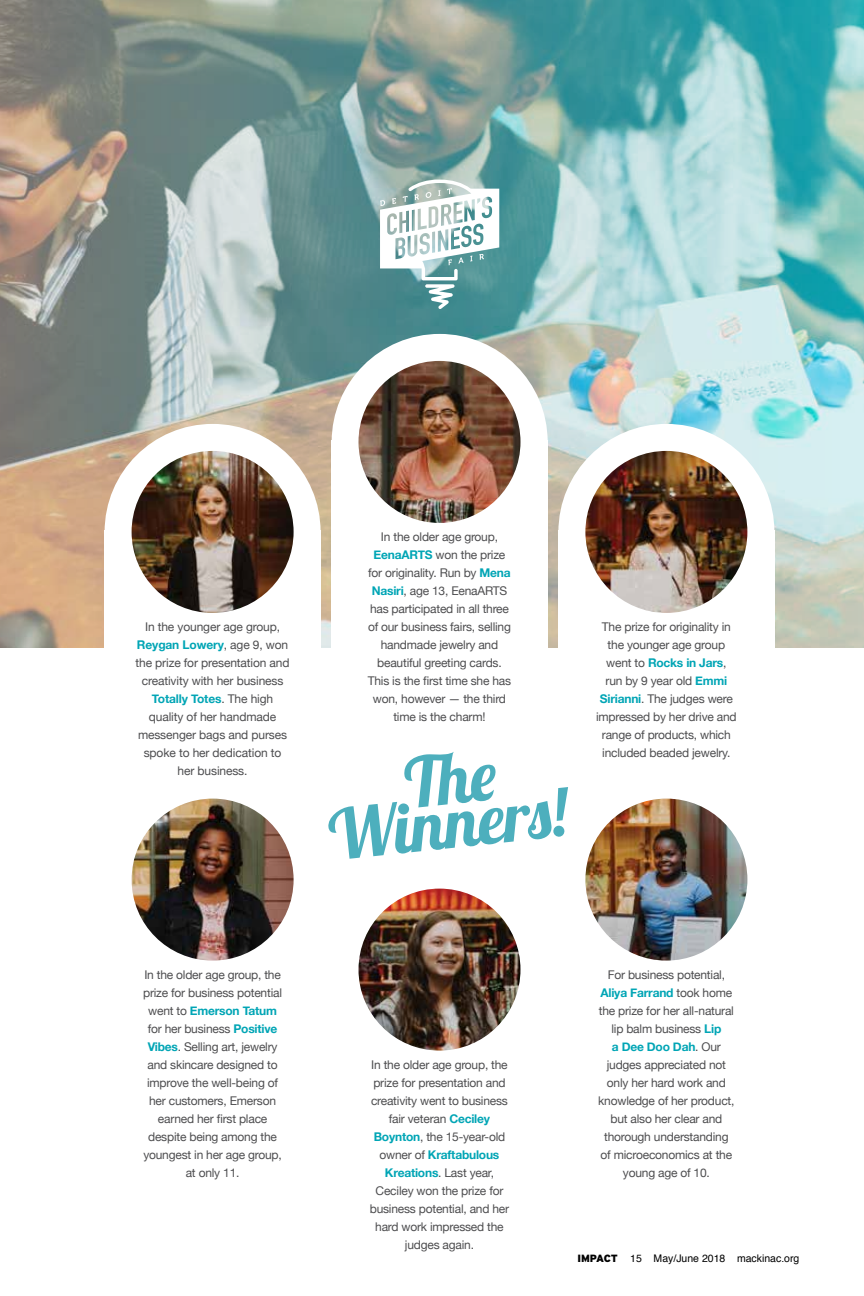
<style>
.page{position:relative;width:864px;height:1296px;background:#fff}
.page>*{position:absolute;margin:0;border:0;box-sizing:border-box;transform-origin:0 0}
.t1{font:69.3px "Lobster 1.4";color:#4dafbd}
.t2{font:12px/18px "Helvetica Neue";letter-spacing:-.015em;color:#4d4d4f;text-align:center}
.t3{font:10.5px "Helvetica";color:#000}
.s1{font-weight:700;color:#00a5b5}
.s2{font-family:"Interstate";font-weight:900}
</style>
<div class="page">
<img style="left:0;top:0;width:864px;height:648px">
<img style="left:585px;top:451px;width:162px;height:162px;border-radius:81px">
<img style="left:585px;top:799px;width:162px;height:162px;border-radius:81px">
<img style="left:132px;top:451px;width:162px;height:162px;border-radius:81px">
<img style="left:132px;top:799px;width:162px;height:162px;border-radius:81px">
<img style="left:358px;top:361px;width:162px;height:162px;border-radius:81px">
<img style="left:358px;top:889px;width:162px;height:162px;border-radius:81px">
<p class="t2" style="left:136px;top:618px;width:156px">In the younger age group,<br><span class="s1">Reygan Lowery</span>, age 9, won the prize for presentation and creativity with her business<br><span class="s1">Totally Totes</span>. The high quality of her handmade messenger bags and purses spoke to her dedication to her business.</p>
<p class="t2" style="left:368px;top:528px;width:145px">In the older age group,<br><span class="s1">EenaARTS</span> won the prize for originality. Run by <span class="s1">Mena<br>Nasiri</span>, age 13, EenaARTS has participated in all three of our business fairs, selling handmade jewelry and beautiful greeting cards.<br>This is the first time she has won, however — the third time is the charm!</p>
<h1 class="t1" style="left:324px;top:792px;width:241px;rotate:-6deg">Winners!</h1>
<p class="t2" style="left:596px;top:618px;width:142px">The prize for originality in the younger age group went to <span class="s1">Rocks in Jars</span>,<br>run by 9 year old <span class="s1">Emmi<br>Sirianni</span>. The judges were impressed by her drive and range of products, which included beaded jewelry.</p>
<p class="t2" style="left:143px;top:966px;width:140px">In the older age group, the prize for business potential went to <span class="s1">Emerson Tatum </span>for her business <span class="s1">Positive<br>Vibes</span>. Selling art, jewelry and skincare designed to improve the well-being of her customers, Emerson earned her first place despite being among the youngest in her age group, at only 11.</p>
<p class="t2" style="left:370px;top:1056px;width:141px">In the older age group, the prize for presentation and creativity went to business fair veteran <span class="s1">Ceciley<br>Boynton</span>, the 15-year-old owner of <span class="s1">Kraftabulous<br>Kreations</span>. Last year,<br>Ceciley won the prize for business potential, and her hard work impressed the judges again.</p>
<p class="t2" style="left:598px;top:966px;width:138px">For business potential,<br><span class="s1">Aliya Farrand</span> took home the prize for her all-natural lip balm business <span class="s1">Lip<br>a Dee Doo Dah</span>. Our judges appreciated not only her hard work and knowledge of her product, but also her clear and thorough understanding of microeconomics at the young age of 10.</p>
<p class="t3" style="left:577px;top:1250px;width:224px"><span class="s2">IMPACT</span> 15 May/June 2018 mackinac.org</p>
</div>
